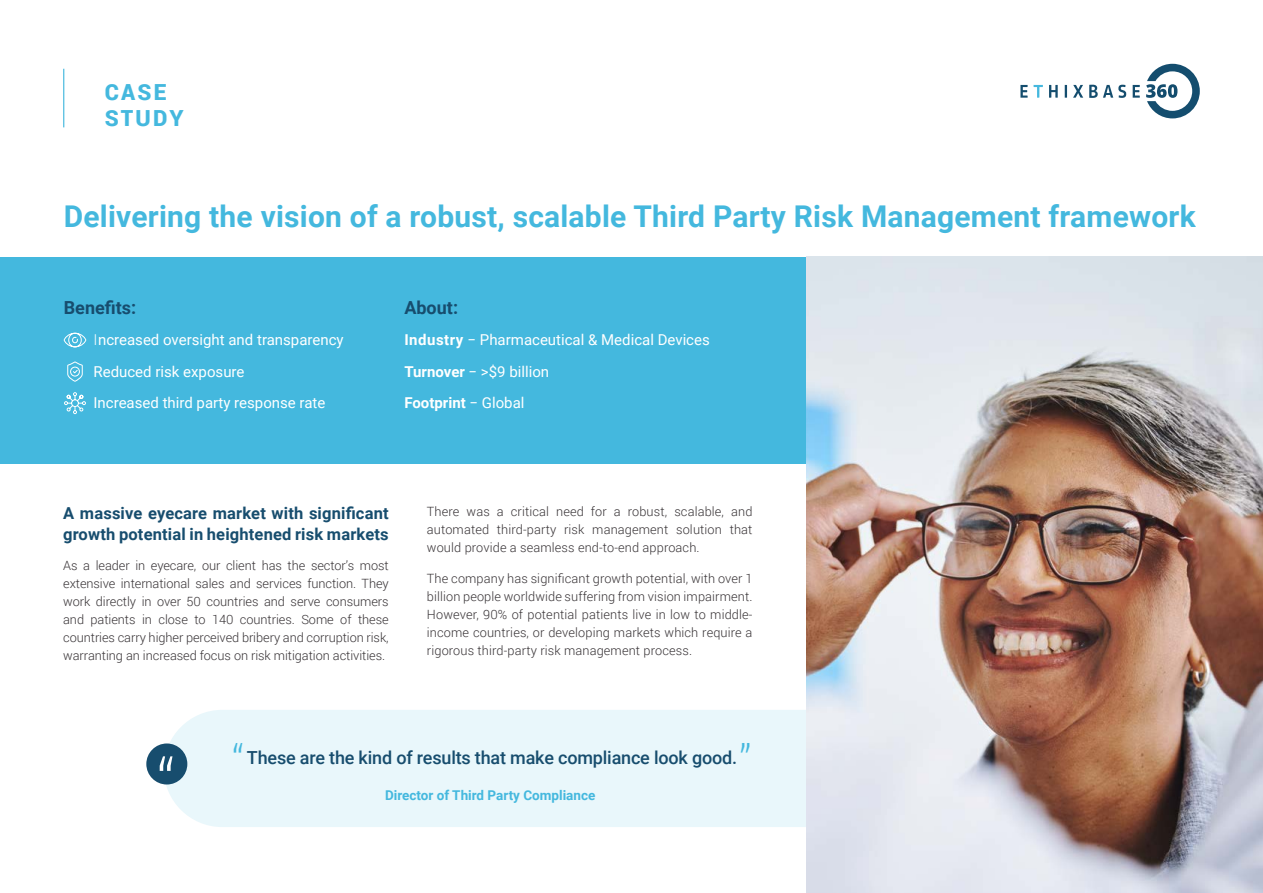
<style>
.page{position:relative;width:1263px;height:893px;background:#fff}
.page>*{position:absolute;margin:0;border:0;box-sizing:border-box;transform-origin:0 0}
.t1{font:300 61.2px "Roboto";color:#fff}
.t2{font:300 40.5px "Roboto";color:#44b8de}
.t3{font:700 30px "Roboto";letter-spacing:.005em;color:#44b8de}
.t4{font:900 22.2px/26.5px "Roboto";letter-spacing:.1em;color:#44b8de}
.t5{font:500 18px "Roboto";letter-spacing:-.01em;color:#174d6e}
.t6{font:700 18px "Roboto";color:#174d6e}
.t7{font:700 16.5px/21px "Roboto";letter-spacing:.01em;color:#174d6e}
.t8{font:15px/31.5px "Roboto";color:#fff}
.t9{font:700 13.5px "Roboto";color:#44b8de}
.t10{font:300 12.75px/18px "Roboto";letter-spacing:.01em;color:#383336;text-align:justify}
.s1{font-weight:300}
.s2{font-weight:700}
</style>
<div class="page">
<div style="left:164px;top:710px;width:791px;height:117px;background:#e9f7fb;border-radius:59px"></div>
<div style="left:0;top:257px;width:1263px;height:206px;background:#44b8de"></div>
<svg style="left:1020px;top:85px;width:7px;height:13px"></svg>
<svg style="left:1033px;top:85px;width:10px;height:13px"></svg>
<svg style="left:1049px;top:85px;width:9px;height:13px"></svg>
<svg style="left:1065px;top:85px;width:2px;height:13px"></svg>
<svg style="left:1073px;top:85px;width:10px;height:13px"></svg>
<svg style="left:1089px;top:85px;width:37px;height:13px"></svg>
<svg style="left:1133px;top:85px;width:7px;height:13px"></svg>
<svg style="left:1146px;top:64px;width:54px;height:54px"></svg>
<svg style="left:63px;top:332px;width:24px;height:16px"></svg>
<svg style="left:67px;top:361px;width:16px;height:21px"></svg>
<svg style="left:64px;top:392px;width:22px;height:23px"></svg>
<hr style="left:63px;top:69px;width:1px;height:58px;background:#44b8de">
<img style="left:807px;top:257px;width:456px;height:636px">
<div style="left:146px;top:743px;width:41px;height:41px;background:#174d6e;border-radius:50%"></div>
<h3 class="t4" style="left:105px;top:78px;width:80px">CASE<br>STUDY</h3>
<h3 class="t3" style="left:64px;top:196px;width:1133px">Delivering the vision of a robust, scalable Third Party Risk Management framework</h3>
<h3 class="t6" style="left:64px;top:294px;width:74px">Benefits:</h3>
<p class="t8" style="left:94px;top:323px;width:252px"><span class="s1">I</span>ncreased oversight and transparency<br>Reduced risk exposure<br>Increased third party response rate</p>
<h3 class="t6" style="left:404px;top:294px;width:55px">About:</h3>
<p class="t8" style="left:404px;top:323px;width:307px"><span class="s2">Industry</span> − Pharmaceutical &amp; Medical Devices<br><span class="s2">Turnover</span> − &gt;$9 billion<br><span class="s2">Footprint</span> − Global</p>
<p class="t7" style="left:63px;top:502px;width:327px">A massive eyecare market with significant growth potential in heightened risk markets</p>
<p class="t10" style="left:63px;top:556px;width:327px">As a leader in eyecare, our client has the sector’s most extensive international sales and services function. They work directly in over 50 countries and serve consumers and patients in close to 140 countries. Some of these countries carry higher perceived bribery and corruption risk, warranting an increased focus on risk mitigation activities.</p>
<p class="t10" style="left:427px;top:502px;width:327px">There was a critical need for a robust, scalable, and automated third-party risk management solution that would provide a seamless end-to-end approach.</p>
<p class="t10" style="left:427px;top:569px;width:327px">The company has significant growth potential, with over 1 billion people worldwide suffering from vision impairment.<br>However, 90% of potential patients live in low to middle&shy;income countries, or developing markets which require a rigorous third-party risk management process.</p>
<h2 class="t2" style="left:232px;top:731px;width:14px">“</h2>
<h2 class="t2" style="left:739px;top:731px;width:14px">”</h2>
<h1 class="t1" style="left:157px;top:739px;width:20px">“</h1>
<h3 class="t5" style="left:247px;top:745px;width:492px">These are the kind of results that make compliance look good.</h3>
<p class="t9" style="left:385px;top:785px;width:212px">Director of Third Party Compliance</p>
</div>
